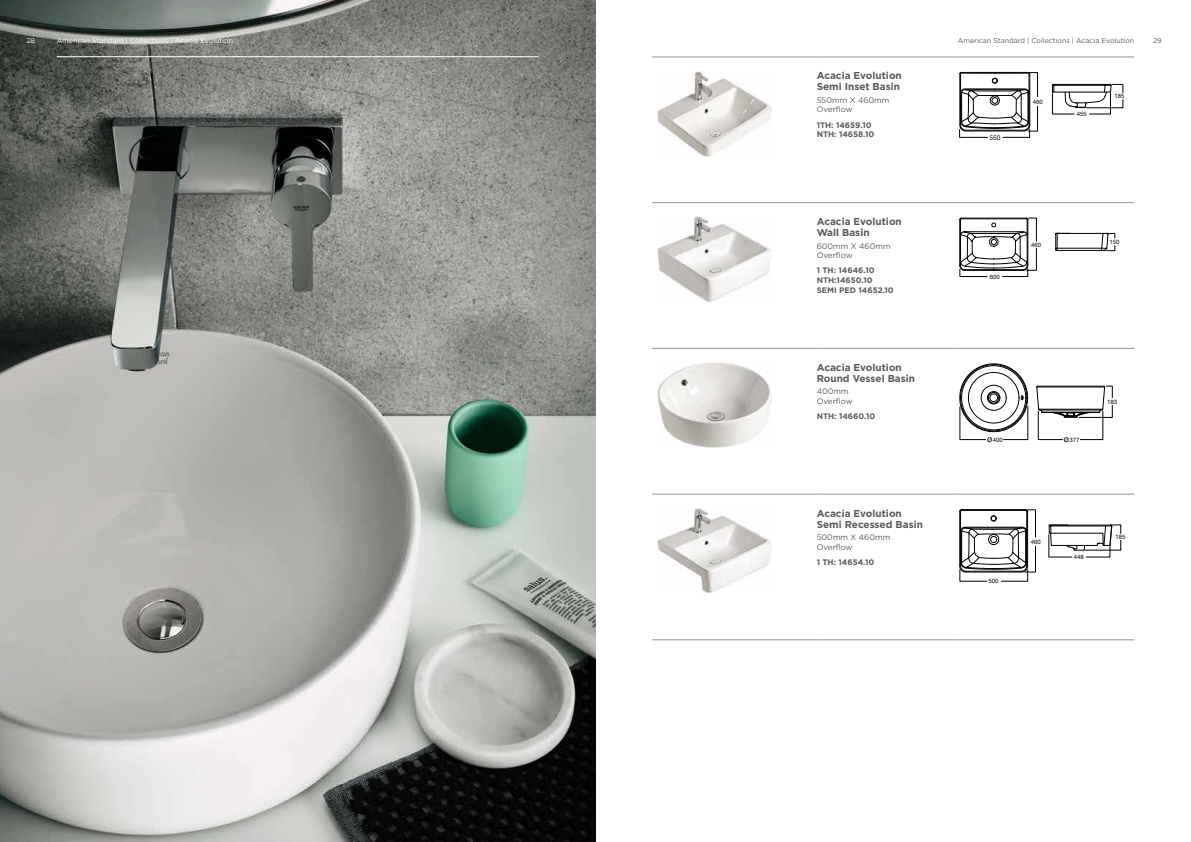
<style>
.page{position:relative;width:1191px;height:842px;background:#fff}
.page>*{position:absolute;margin:0;border:0;box-sizing:border-box;transform-origin:0 0}
.t1{font:700 10px/11px "Gotham";color:#58595b}
.t2{font:700 8px/9.6px "Gotham";color:#58595b}
.t3{font:8px/9.6px "Gotham";color:#58595b}
.t4{font:7px "Gotham";color:#fff}
.t5{font:7px "Gotham";color:#58595b}
.t6{font:6.6px "Helvetica Neue";color:#000}
.t7{font:6px "Helvetica Neue";color:#000}
.s1{font-size:9px}
</style>
<div class="page">
<img style="left:0;top:0;width:595px;height:842px">
<hr style="left:652px;top:57px;width:164px;height:1px;background:#939598">
<hr style="left:816px;top:57px;width:142px;height:1px;background:#939598">
<hr style="left:958px;top:57px;width:176px;height:1px;background:#939598">
<hr style="left:652px;top:202px;width:164px;height:1px;background:#939598">
<hr style="left:816px;top:202px;width:142px;height:1px;background:#939598">
<hr style="left:958px;top:202px;width:176px;height:1px;background:#939598">
<hr style="left:652px;top:348px;width:164px;height:1px;background:#939598">
<hr style="left:816px;top:348px;width:142px;height:1px;background:#939598">
<hr style="left:958px;top:348px;width:176px;height:1px;background:#939598">
<hr style="left:652px;top:494px;width:164px;height:1px;background:#939598">
<hr style="left:816px;top:494px;width:142px;height:1px;background:#939598">
<hr style="left:958px;top:494px;width:176px;height:1px;background:#939598">
<hr style="left:652px;top:639px;width:164px;height:1px;background:#939598">
<hr style="left:816px;top:639px;width:142px;height:1px;background:#939598">
<hr style="left:958px;top:639px;width:176px;height:1px;background:#939598">
<img style="left:658px;top:71px;width:113px;height:85px">
<svg style="left:1052px;top:84px;width:71px;height:30px"></svg>
<svg style="left:959px;top:72px;width:78px;height:66px"></svg>
<img style="left:658px;top:217px;width:113px;height:85px">
<svg style="left:959px;top:217px;width:77px;height:60px"></svg>
<svg style="left:1055px;top:233px;width:60px;height:18px"></svg>
<img style="left:658px;top:363px;width:113px;height:84px">
<svg style="left:959px;top:363px;width:69px;height:77px"></svg>
<svg style="left:1036px;top:385px;width:76px;height:55px"></svg>
<img style="left:658px;top:509px;width:113px;height:83px">
<svg style="left:1048px;top:524px;width:73px;height:33px"></svg>
<svg style="left:959px;top:509px;width:76px;height:72px"></svg>
<hr style="left:57px;top:56px;width:482px;height:1px;background:#fff">
<p class="t4" style="left:26px;top:37px;width:10px">28</p>
<p class="t4" style="left:57px;top:37px;width:178px">American Standard | Collections | Acacia Evolution</p>
<p class="t5" style="left:958px;top:37px;width:178px">American Standard | Collections | Acacia Evolution</p>
<p class="t5" style="left:1153px;top:37px;width:10px">29</p>
<p class="t1" style="left:816px;top:70px;width:87px">Acacia Evolution<br>Semi Inset Basin</p>
<p class="t3" style="left:816px;top:95px;width:74px">550mm X 460mm<br>Overflow</p>
<p class="t2" style="left:816px;top:120px;width:59px">1TH: 14659.10<br>NTH: 14658.10</p>
<p class="t6" style="left:989px;top:133px;width:12px">550</p>
<p class="t7" style="left:1032px;top:99px;width:12px">460</p>
<p class="t7" style="left:1076px;top:111px;width:12px">455</p>
<p class="t7" style="left:1114px;top:93px;width:12px">185</p>
<p class="t1" style="left:816px;top:216px;width:87px">Acacia Evolution<br>Wall Basin</p>
<p class="t3" style="left:816px;top:241px;width:75px">600mm X 460mm<br>Overflow</p>
<p class="t2" style="left:816px;top:266px;width:79px">1 TH: 14646.10<br>NTH:14650.10<br>SEMI PED 14652.10</p>
<p class="t7" style="left:989px;top:273px;width:12px">600</p>
<p class="t7" style="left:1031px;top:241px;width:12px">460</p>
<p class="t7" style="left:1109px;top:238px;width:12px">150</p>
<p class="t1" style="left:816px;top:362px;width:100px">Acacia Evolution<br>Round Vessel Basin</p>
<p class="t3" style="left:816px;top:386px;width:38px">400mm<br>Overflow</p>
<p class="t2" style="left:816px;top:411px;width:60px">NTH: 14660.10</p>
<p class="t1" style="left:816px;top:507px;width:108px">Acacia Evolution<br>Semi Recessed Basin</p>
<p class="t3" style="left:816px;top:532px;width:75px">500mm X 460mm<br>Overflow</p>
<p class="t2" style="left:816px;top:557px;width:59px">1 TH: 14654.10</p>
<p class="t7" style="left:987px;top:436px;width:17px"><span class="s1">ø</span>400</p>
<p class="t7" style="left:1064px;top:436px;width:17px"><span class="s1">ø</span>377</p>
<p class="t7" style="left:1107px;top:398px;width:12px">183</p>
<p class="t7" style="left:988px;top:578px;width:12px">500</p>
<p class="t7" style="left:1031px;top:538px;width:12px">460</p>
<p class="t7" style="left:1074px;top:554px;width:12px">448</p>
<p class="t7" style="left:1115px;top:533px;width:12px">185</p>
</div>
